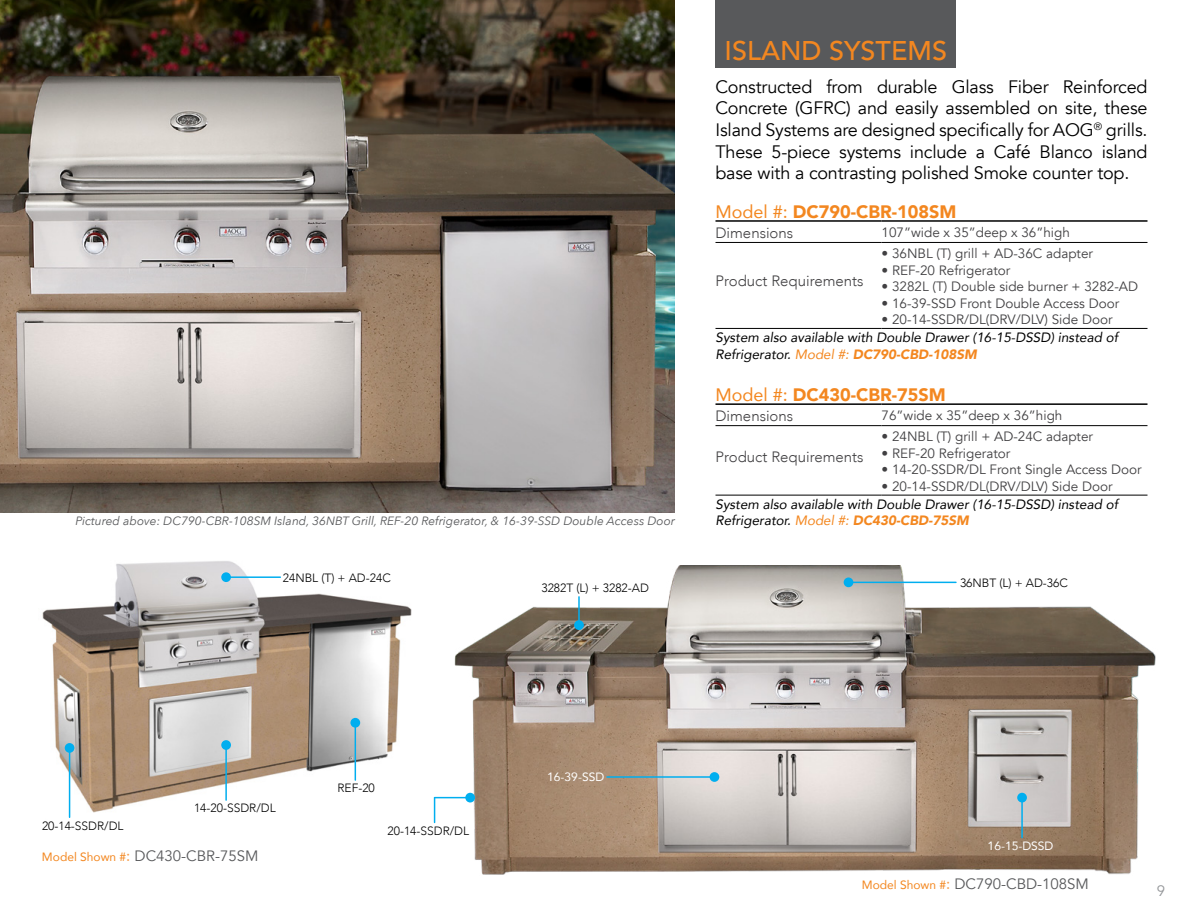
<style>
.page{position:relative;width:1188px;height:918px;background:#fff}
.page>*{position:absolute;margin:0;border:0;box-sizing:border-box;transform-origin:0 0}
.t1{font:500 27px "Avenir";color:#f38720}
.t2{font:18px/21.6px "Avenir";letter-spacing:-.01em;color:#000;text-align:justify}
.t3{font:900 18px "Avenir";color:#f38720}
.t4{font:300 15px "Avenir";color:#414042}
.t5{font:15px "Avenir";color:#58595b}
.t6{font:15px "Avenir";color:#939598}
.t7{font:13.5px "Avenir";color:#414042}
.t8{font:italic 13.5px/16.2px "Avenir";color:#000}
.t9{font:italic 12px "Avenir Next";color:#58595b}
.t10{font:300 12px "Avenir";color:#000}
.t11{font:12px "Avenir";color:#fff}
.s1{font-style:inherit}
.s2{font-weight:400}
.s3{color:#f38720}
.s4{font-weight:900;color:#f38720}
.s5{font-size:12px;color:#f38720}
.s6{color:#f69c49}
</style>
<div class="page">
<img style="left:42px;top:561px;width:370px;height:257px">
<div style="left:716px;top:0;width:240px;height:68px;background:#58595b"></div>
<img style="left:0;top:0;width:675px;height:513px">
<hr style="left:882px;top:220px;width:265px;height:2px;background:#000">
<hr style="left:716px;top:242px;width:166px;height:1px;background:#000">
<hr style="left:882px;top:242px;width:265px;height:1px;background:#000">
<hr style="left:716px;top:328px;width:166px;height:1px;background:#000">
<hr style="left:882px;top:328px;width:265px;height:1px;background:#000">
<hr style="left:716px;top:220px;width:166px;height:2px;background:#000">
<hr style="left:882px;top:403px;width:265px;height:2px;background:#000">
<hr style="left:716px;top:425px;width:166px;height:1px;background:#000">
<hr style="left:882px;top:425px;width:265px;height:1px;background:#000">
<hr style="left:716px;top:495px;width:166px;height:1px;background:#000">
<hr style="left:882px;top:495px;width:265px;height:1px;background:#000">
<hr style="left:716px;top:403px;width:166px;height:2px;background:#000">
<hr style="left:355px;top:723px;width:1px;height:57px;background:#00aeef">
<div style="left:350px;top:718px;width:10px;height:10px;background:#00aeef;border-radius:50%"></div>
<hr style="left:227px;top:576px;width:53px;height:2px;background:#00aeef">
<div style="left:221px;top:572px;width:10px;height:10px;background:#00aeef;border-radius:50%"></div>
<hr style="left:225px;top:746px;width:2px;height:54px;background:#00aeef">
<div style="left:221px;top:740px;width:10px;height:10px;background:#00aeef;border-radius:50%"></div>
<hr style="left:69px;top:748px;width:1px;height:69px;background:#00aeef">
<div style="left:65px;top:743px;width:9px;height:10px;background:#00aeef;border-radius:50%"></div>
<img style="left:437px;top:566px;width:719px;height:309px">
<hr style="left:849px;top:582px;width:107px;height:1px;background:#00aeef">
<div style="left:844px;top:577px;width:9px;height:10px;background:#00aeef;border-radius:50%"></div>
<hr style="left:1021px;top:798px;width:2px;height:40px;background:#00aeef">
<div style="left:1017px;top:793px;width:10px;height:9px;background:#00aeef;border-radius:50%"></div>
<hr style="left:607px;top:776px;width:107px;height:2px;background:#00aeef">
<div style="left:710px;top:772px;width:9px;height:10px;background:#00aeef;border-radius:50%"></div>
<hr style="left:578px;top:597px;width:2px;height:28px;background:#00aeef">
<div style="left:574px;top:620px;width:10px;height:10px;background:#00aeef;border-radius:50%"></div>
<hr style="left:435px;top:797px;width:35px;height:1px;background:#00aeef">
<div style="left:465px;top:793px;width:10px;height:9px;background:#00aeef;border-radius:50%"></div>
<svg style="left:434px;top:798px;width:1px;height:24px"></svg>
<p class="t9" style="left:76px;top:511px;width:601px">Pictured above: DC790-CBR-108SM Island, 36NBT Grill, REF-20 Refrigerator, &amp; 16-39-SSD Double Access Door</p>
<p class="t10" style="left:283px;top:570px;width:109px">24NBL (T) + AD-24C</p>
<p class="t10" style="left:542px;top:581px;width:109px">3282T (L) + 3282-AD</p>
<h1 class="t1" style="left:725px;top:27px;width:224px">ISLAND SYSTEMS</h1>
<p class="t2" style="left:715px;top:76px;width:434px">Constructed from durable Glass Fiber Reinforced Concrete (GFRC) and easily assembled on site, these Island Systems are designed specifically for AOG<sup>®</sup> grills.<br>These 5-piece systems include a Caf<span class="s1">é</span> Blanco island base with a contrasting polished Smoke counter top.</p>
<h2 class="t3" style="left:716px;top:196px;width:242px"><span class="s2">Model #:</span> DC790-CBR-108SM</h2>
<p class="t4" style="left:716px;top:224px;width:79px">Dimensions</p>
<p class="t7" style="left:882px;top:224px;width:190px">107”wide x 35”deep x 36”high</p>
<p class="t4" style="left:716px;top:272px;width:150px">Product Requirements</p>
<p class="t7" style="left:882px;top:245px;width:213px">• 36NBL (T) grill + AD-36C adapter</p>
<p class="t7" style="left:882px;top:262px;width:130px">• REF-20 Refrigerator</p>
<p class="t7" style="left:882px;top:278px;width:258px">• 3282L (T) Double side burner + 3282-AD</p>
<p class="t7" style="left:882px;top:295px;width:239px">• 16-39-SSD Front Double Access Door</p>
<p class="t7" style="left:882px;top:311px;width:232px">• 20-14-SSDR/DL(DRV/DLV) Side Door</p>
<p class="t8" style="left:716px;top:329px;width:404px">System also available with Double Drawer (16-15-DSSD) instead of<br>Refrigerator. <span class="s3">Model #:</span> <span class="s4">DC790-CBD-108SM</span></p>
<h2 class="t3" style="left:716px;top:379px;width:232px"><span class="s2">Model #:</span> DC430-CBR-75SM</h2>
<p class="t4" style="left:716px;top:407px;width:79px">Dimensions</p>
<p class="t7" style="left:882px;top:407px;width:182px">76”wide x 35”deep x 36”high</p>
<p class="t4" style="left:716px;top:448px;width:150px">Product Requirements</p>
<p class="t7" style="left:882px;top:429px;width:213px">• 24NBL (T) grill + AD-24C adapter</p>
<p class="t7" style="left:882px;top:445px;width:130px">• REF-20 Refrigerator</p>
<p class="t7" style="left:882px;top:462px;width:261px">• 14-20-SSDR/DL Front Single Access Door</p>
<p class="t7" style="left:882px;top:478px;width:232px">• 20-14-SSDR/DL(DRV/DLV) Side Door</p>
<p class="t8" style="left:716px;top:496px;width:404px">System also available with Double Drawer (16-15-DSSD) instead of<br>Refrigerator. <span class="s3">Model #:</span> <span class="s4">DC430-CBD-75SM</span></p>
<p class="t10" style="left:960px;top:575px;width:109px">36NBT (L) + AD-36C</p>
<p class="t10" style="left:42px;top:819px;width:83px">20-14-SSDR/DL</p>
<p class="t10" style="left:194px;top:801px;width:83px">14-20-SSDR/DL</p>
<p class="t5" style="left:42px;top:847px;width:218px"><span class="s5">Model Shown #</span><span class="s6">:</span> DC430-CBR-75SM</p>
<p class="t10" style="left:338px;top:781px;width:39px">REF-20</p>
<p class="t10" style="left:388px;top:823px;width:83px">20-14-SSDR/DL</p>
<p class="t11" style="left:547px;top:767px;width:58px">16-39-SSD</p>
<p class="t11" style="left:988px;top:837px;width:67px">16-15-DSSD</p>
<p class="t5" style="left:862px;top:875px;width:229px"><span class="s5">Model Shown #</span><span class="s6">:</span> DC790-CBD-108SM</p>
<p class="t6" style="left:1157px;top:881px;width:10px">9</p>
</div>
